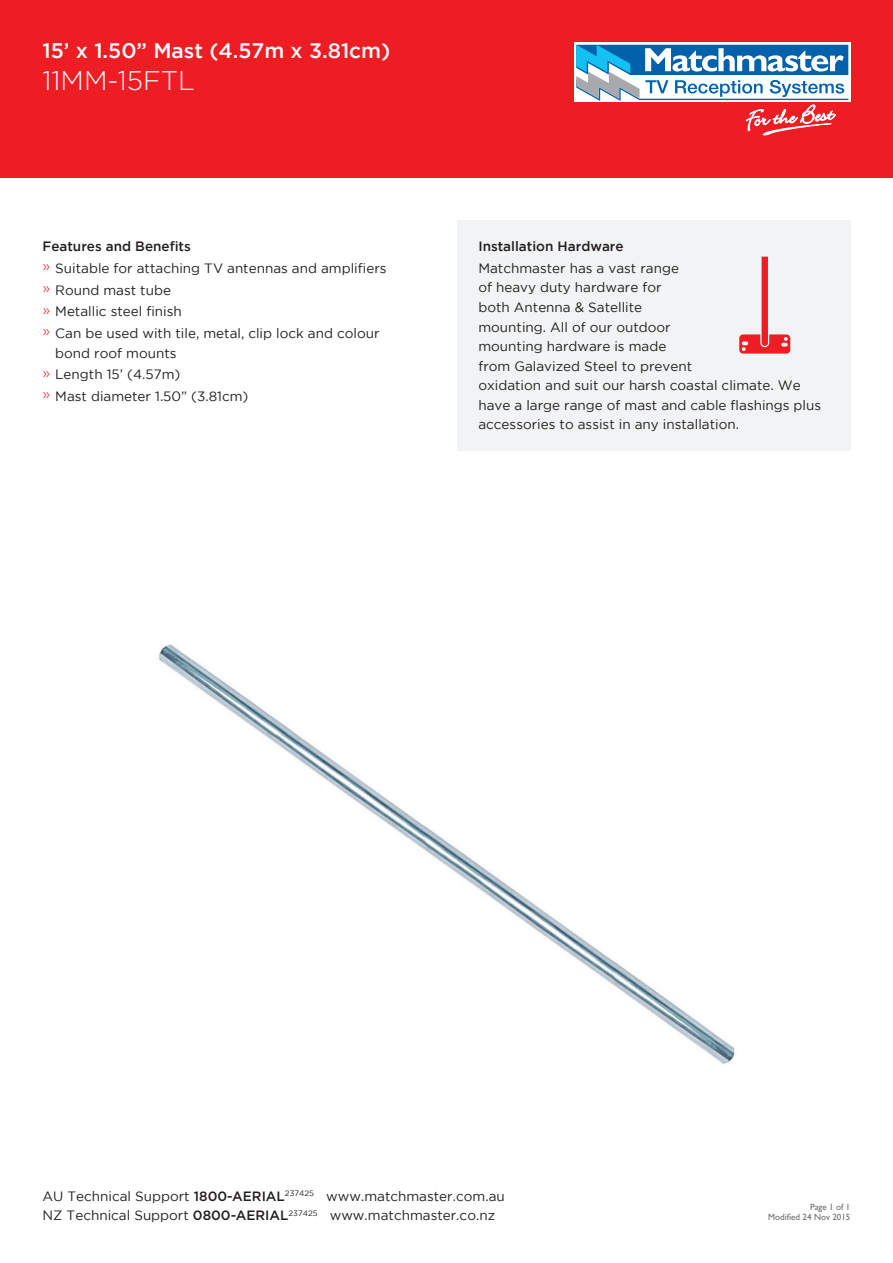
<style>
.page{position:relative;width:893px;height:1263px;background:#fff}
.page>*{position:absolute;margin:0;border:0;box-sizing:border-box;transform-origin:0 0}
.t1{font:300 27px "Gotham";color:#fff}
.t2{font:500 21px "Gotham";color:#fff}
.t3{font:13.5px/19.5px "Gotham";color:#231f20}
.t4{font:500 13.5px "Gotham";color:#231f20}
.t5{font:9px/10.8px "Gill Sans";color:#6c6d70;text-align:right}
.s1{font-weight:500}
.s2{font-weight:300;font-size:15px;color:#ee1d23}
</style>
<div class="page">
<div style="left:0;top:0;width:893px;height:178px;background:#ee1d23"></div>
<svg style="left:574px;top:43px;width:276px;height:59px"></svg>
<svg style="left:576px;top:45px;width:272px;height:90px"></svg>
<div style="left:457px;top:220px;width:393px;height:231px;background:#f2f3f4"></div>
<svg style="left:739px;top:257px;width:51px;height:97px"></svg>
<img style="left:159px;top:644px;width:576px;height:420px">
<h2 class="t2" style="left:43px;top:38px;width:349px">15’ x 1.50” Mast (4.57m x 3.81cm)</h2>
<h1 class="t1" style="left:43px;top:64px;width:154px">11MM-15FTL</h1>
<p class="t3" style="left:43px;top:235px;width:346px;line-height:21.8px"><span class="s1">Features and Benefits<br></span><span class="s2">»</span> Suitable for attaching TV antennas and amplifiers <span class="s2">»</span> Round mast tube<br><span class="s2">»</span> Metallic steel finish<br><span class="s2">»</span> Can be used with tile, metal, clip lock and colour</p>
<p class="t3" style="left:43px;top:342px;width:207px;line-height:21.8px;text-indent:13px">bond roof mounts<br><span class="s2">»</span> Length 15’ (4.57m)<br><span class="s2">»</span> Mast diameter 1.50” (3.81cm)</p>
<p class="t4" style="left:478px;top:239px;width:147px">Installation Hardware</p>
<p class="t3" style="left:478px;top:258px;width:344px">Matchmaster has a vast range<br>of heavy duty hardware for<br>both Antenna &amp; Satellite<br>mounting. All of our outdoor<br>mounting hardware is made<br>from Galavized Steel to prevent<br>oxidation and suit our harsh coastal climate. We have a large range of mast and cable flashings plus accessories to assist in any installation.</p>
<p class="t3" style="left:43px;top:1186px;width:464px">AU Technical Support <span class="s1">1800-AERIAL</span><sup>237425</sup> www.matchmaster.com.au<br>NZ Technical Support <span class="s1">0800-AERIAL</span><sup>237425</sup> www.matchmaster.co.nz</p>
<p class="t5" style="left:768px;top:1201px;width:84px">Page 1 of 1<br>Modified 24 Nov 2015</p>
</div>
